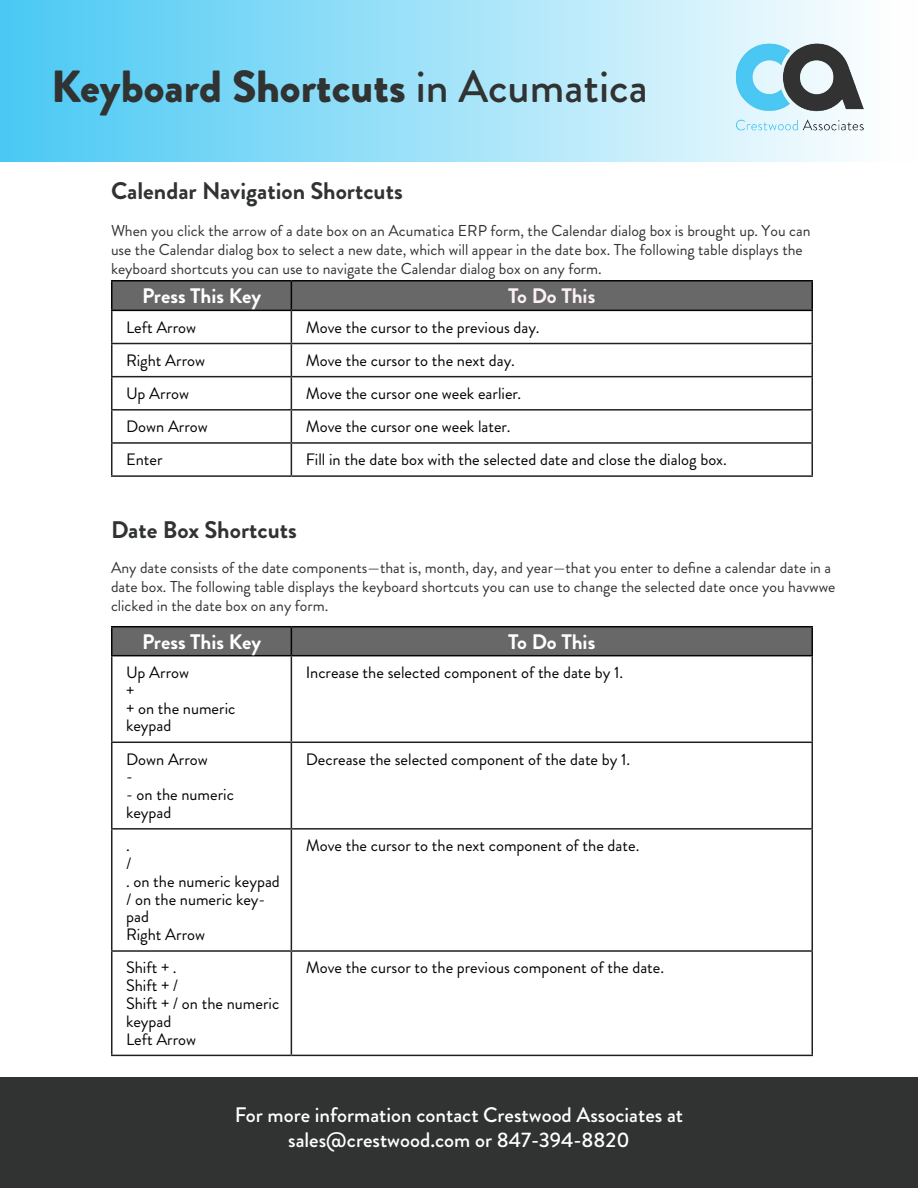
<style>
.page{position:relative;width:918px;height:1188px;background:#fff}
.page>*{position:absolute;margin:0;border:0;box-sizing:border-box;transform-origin:0 0}
.t1{font:900 45px "Brandon Grotesque";color:#313232}
.t2{font:700 24px "Brandon Grotesque";color:#313232}
.t3{font:500 21px/25.2px "Brandon Grotesque";color:#fff;text-align:center}
.t4{font:700 21px "Brandon Grotesque";color:#fff}
.t5{font:700 21px "Brandon Grotesque";letter-spacing:-.01em;color:#fcf1f6}
.t6{font:16.5px/17.9px "Brandon Grotesque";color:#040503}
.t7{font:15.75px/18.9px "Brandon Grotesque";color:#313232}
.s1{font-weight:500}
</style>
<div class="page">
<div style="left:0;top:0;width:918px;height:162px;background:linear-gradient(to right,#49c9f4,#fff)"></div>
<div style="left:0;top:1078px;width:918px;height:110px;background:#313232"></div>
<img style="left:733px;top:37px;width:135px;height:97px">
<svg style="left:112px;top:311px;width:700px;height:164px"></svg>
<hr style="left:111px;top:311px;width:1px;height:32px;background:#231f20">
<hr style="left:291px;top:311px;width:1px;height:32px;background:#231f20">
<hr style="left:812px;top:311px;width:1px;height:32px;background:#231f20">
<hr style="left:111px;top:343px;width:180px;height:1px;background:#231f20">
<hr style="left:111px;top:344px;width:1px;height:32px;background:#231f20">
<hr style="left:291px;top:343px;width:522px;height:1px;background:#231f20">
<hr style="left:291px;top:344px;width:1px;height:32px;background:#231f20">
<hr style="left:812px;top:344px;width:1px;height:32px;background:#231f20">
<hr style="left:111px;top:376px;width:180px;height:1px;background:#231f20">
<hr style="left:111px;top:377px;width:1px;height:32px;background:#231f20">
<hr style="left:291px;top:376px;width:522px;height:1px;background:#231f20">
<hr style="left:291px;top:377px;width:1px;height:32px;background:#231f20">
<hr style="left:812px;top:377px;width:1px;height:32px;background:#231f20">
<hr style="left:111px;top:409px;width:180px;height:2px;background:#231f20">
<hr style="left:111px;top:411px;width:1px;height:31px;background:#231f20">
<hr style="left:291px;top:409px;width:522px;height:2px;background:#231f20">
<hr style="left:291px;top:411px;width:1px;height:31px;background:#231f20">
<hr style="left:812px;top:411px;width:1px;height:31px;background:#231f20">
<hr style="left:111px;top:442px;width:180px;height:2px;background:#231f20">
<hr style="left:111px;top:444px;width:1px;height:31px;background:#231f20">
<hr style="left:291px;top:442px;width:522px;height:2px;background:#231f20">
<hr style="left:291px;top:444px;width:1px;height:31px;background:#231f20">
<hr style="left:812px;top:444px;width:1px;height:31px;background:#231f20">
<hr style="left:111px;top:475px;width:180px;height:2px;background:#231f20">
<hr style="left:291px;top:475px;width:522px;height:2px;background:#231f20">
<hr style="left:111px;top:280px;width:180px;height:2px;background:#040503">
<hr style="left:111px;top:310px;width:180px;height:1px;background:#040503">
<hr style="left:291px;top:280px;width:522px;height:2px;background:#040503">
<svg style="left:111px;top:281px;width:702px;height:29px;background:#646464"></svg>
<hr style="left:291px;top:310px;width:522px;height:1px;background:#040503">
<svg style="left:112px;top:656px;width:700px;height:399px"></svg>
<hr style="left:111px;top:656px;width:1px;height:86px;background:#231f20">
<hr style="left:291px;top:656px;width:1px;height:86px;background:#231f20">
<hr style="left:812px;top:656px;width:1px;height:86px;background:#231f20">
<hr style="left:111px;top:742px;width:180px;height:1px;background:#231f20">
<hr style="left:111px;top:743px;width:1px;height:85px;background:#231f20">
<hr style="left:291px;top:742px;width:522px;height:1px;background:#231f20">
<hr style="left:291px;top:743px;width:1px;height:85px;background:#231f20">
<hr style="left:812px;top:743px;width:1px;height:85px;background:#231f20">
<hr style="left:111px;top:828px;width:180px;height:2px;background:#231f20">
<hr style="left:111px;top:830px;width:1px;height:120px;background:#231f20">
<hr style="left:291px;top:828px;width:522px;height:2px;background:#231f20">
<hr style="left:291px;top:830px;width:1px;height:120px;background:#231f20">
<hr style="left:812px;top:830px;width:1px;height:120px;background:#231f20">
<hr style="left:111px;top:950px;width:180px;height:2px;background:#231f20">
<hr style="left:111px;top:952px;width:1px;height:103px;background:#231f20">
<hr style="left:291px;top:950px;width:522px;height:2px;background:#231f20">
<hr style="left:291px;top:952px;width:1px;height:103px;background:#231f20">
<hr style="left:812px;top:952px;width:1px;height:103px;background:#231f20">
<hr style="left:111px;top:1055px;width:180px;height:1px;background:#231f20">
<hr style="left:291px;top:1055px;width:522px;height:1px;background:#231f20">
<hr style="left:111px;top:626px;width:180px;height:1px;background:#040503">
<hr style="left:291px;top:626px;width:522px;height:1px;background:#040503">
<div style="left:111px;top:627px;width:702px;height:29px;background:#686868"></div>
<hr style="left:291px;top:655px;width:522px;height:1px;background:#040503">
<h1 class="t1" style="left:51px;top:55px;width:598px">Keyboard Shortcuts <span class="s1">in Acumatica</span></h1>
<h2 class="t2" style="left:111px;top:174px;width:293px">Calendar Navigation Shortcuts</h2>
<p class="t7" style="left:111px;top:222px;width:701px">When you click the arrow of a date box on an Acumatica ERP form, the Calendar dialog box is brought up. You can use the Calendar dialog box to select a new date, which will appear in the date box. The following table displays the keyboard shortcuts you can use to navigate the Calendar dialog box on any form.</p>
<p class="t4" style="left:142px;top:281px;width:121px">Press This Key</p>
<p class="t5" style="left:508px;top:281px;width:88px">To Do This</p>
<p class="t6" style="left:126px;top:318px;width:72px">Left Arrow</p>
<p class="t6" style="left:306px;top:318px;width:235px">Move the cursor to the previous day.</p>
<p class="t6" style="left:126px;top:352px;width:80px">Right Arrow</p>
<p class="t6" style="left:306px;top:352px;width:211px">Move the cursor to the next day.</p>
<p class="t6" style="left:126px;top:385px;width:64px">Up Arrow</p>
<p class="t6" style="left:306px;top:385px;width:217px">Move the cursor one week earlier.</p>
<p class="t6" style="left:126px;top:418px;width:83px">Down Arrow</p>
<p class="t6" style="left:306px;top:418px;width:206px">Move the cursor one week later.</p>
<p class="t6" style="left:126px;top:451px;width:38px">Enter</p>
<p class="t6" style="left:306px;top:451px;width:423px">Fill in the date box with the selected date and close the dialog box.</p>
<h2 class="t2" style="left:111px;top:513px;width:187px">Date Box Shortcuts</h2>
<p class="t7" style="left:111px;top:559px;width:726px">Any date consists of the date components—that is, month, day, and year—that you enter to define a calendar date in a date box. The following table displays the keyboard shortcuts you can use to change the selected date once you havwwe clicked in the date box on any form.</p>
<p class="t4" style="left:142px;top:627px;width:121px">Press This Key</p>
<p class="t4" style="left:508px;top:627px;width:88px">To Do This</p>
<p class="t6" style="left:126px;top:664px;width:111px">Up Arrow<br>+<br>+ on the numeric keypad</p>
<p class="t6" style="left:306px;top:664px;width:319px">Increase the selected component of the date by 1.</p>
<p class="t6" style="left:126px;top:750px;width:83px">Down Arrow -</p>
<p class="t6" style="left:126px;top:786px;width:109px">- on the numeric keypad</p>
<p class="t6" style="left:306px;top:750px;width:326px">Decrease the selected component of the date by 1.</p>
<p class="t6" style="left:126px;top:837px;width:155px">.<br>/<br>. on the numeric keypad / on the numeric key&shy;pad<br>Right Arrow</p>
<p class="t6" style="left:306px;top:837px;width:335px">Move the cursor to the next component of the date.</p>
<p class="t6" style="left:126px;top:959px;width:155px">Shift + .<br>Shift + /<br>Shift + / on the numeric keypad<br>Left Arrow</p>
<p class="t6" style="left:306px;top:959px;width:360px">Move the cursor to the previous component of the date.</p>
<p class="t3" style="left:235px;top:1102px;width:450px">For more information contact Crestwood Associates at sales@crestwood.com or 847-394-8820</p>
</div>
